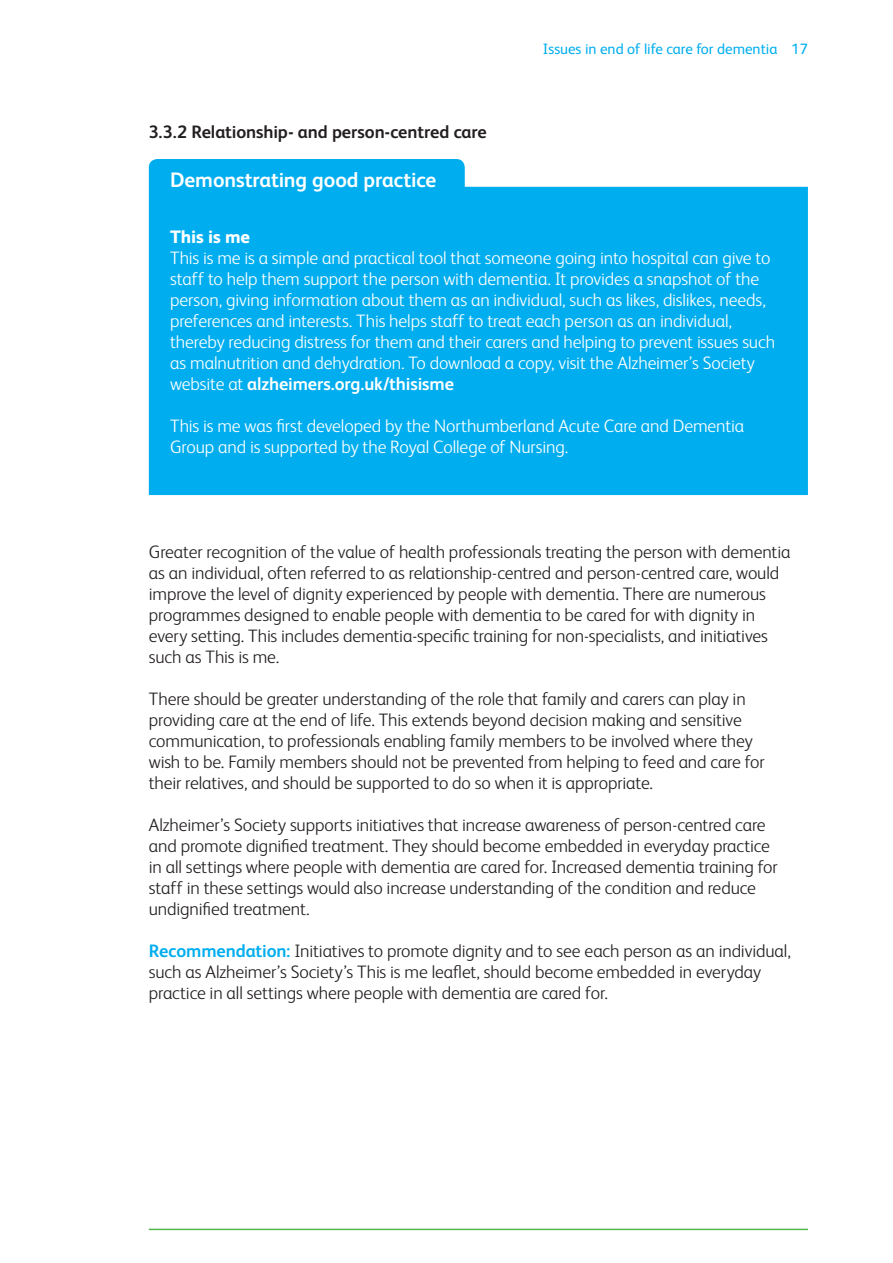
<style>
.page{position:relative;width:893px;height:1263px;background:#fff}
.page>*{position:absolute;margin:0;border:0;box-sizing:border-box;transform-origin:0 0}
.t1{font:700 21px "FS Albert";letter-spacing:-.005em;color:#fff}
.t2{font:300 18px/21px "FS Albert";letter-spacing:-.005em;color:#231f20}
.t3{font:300 18px/21px "FS Albert";letter-spacing:-.005em;color:#fff}
.t4{font:700 18px "FS Albert";letter-spacing:-.005em;color:#231f20}
.t5{font:800 18px "FS Albert";letter-spacing:-.005em;color:#fff}
.t6{font:15px "FS Albert";color:#00aeef}
.s1{font-weight:700}
.s2{font-weight:700;color:#00aeef}
</style>
<div class="page">
<hr style="left:149px;top:1229px;width:659px;height:1px;background:#51b948">
<div style="left:149px;top:159px;width:659px;height:336px;background:#00aeef"></div>
<p class="t4" style="left:149px;top:121px;width:339px">3.3.2 Relationship- and person-centred care</p>
<p class="t1" style="left:170px;top:168px;width:268px">Demonstrating good practice</p>
<p class="t6" style="left:543px;top:41px;width:266px">Issues in end of life care for dementia 17</p>
<p class="t5" style="left:170px;top:226px;width:81px">This is me</p>
<p class="t3" style="left:170px;top:247px;width:606px">This is me is a simple and practical tool that someone going into hospital can give to staff to help them support the person with dementia. It provides a snapshot of the person, giving information about them as an individual, such as likes, dislikes, needs, preferences and interests. This helps staff to treat each person as an individual, thereby reducing distress for them and their carers and helping to prevent issues such as malnutrition and dehydration. To download a copy, visit the Alzheimer’s Society website at <span class="s1">alzheimers.org.uk/thisisme</span></p>
<p class="t3" style="left:170px;top:415px;width:576px">This is me was first developed by the Northumberland Acute Care and Dementia<br>Group and is supported by the Royal College of Nursing.</p>
<p class="t2" style="left:149px;top:541px;width:643px">Greater recognition of the value of health professionals treating the person with dementia as an individual, often referred to as relationship-centred and person-centred care, would improve the level of dignity experienced by people with dementia. There are numerous programmes designed to enable people with dementia to be cared for with dignity in every setting. This includes dementia-specific training for non-specialists, and initiatives such as This is me.</p>
<p class="t2" style="left:149px;top:688px;width:617px">There should be greater understanding of the role that family and carers can play in providing care at the end of life. This extends beyond decision making and sensitive communication, to professionals enabling family members to be involved where they wish to be. Family members should not be prevented from helping to feed and care for their relatives, and should be supported to do so when it is appropriate.</p>
<p class="t2" style="left:149px;top:814px;width:631px">Alzheimer’s Society supports initiatives that increase awareness of person-centred care and promote dignified treatment. They should become embedded in everyday practice in all settings where people with dementia are cared for. Increased dementia training for staff in these settings would also increase understanding of the condition and reduce undignified treatment.</p>
<p class="t2" style="left:149px;top:940px;width:643px"><span class="s2">Recommendation:</span> Initiatives to promote dignity and to see each person as an individual, such as Alzheimer’s Society’s This is me leaflet, should become embedded in everyday practice in all settings where people with dementia are cared for.</p>
</div>
